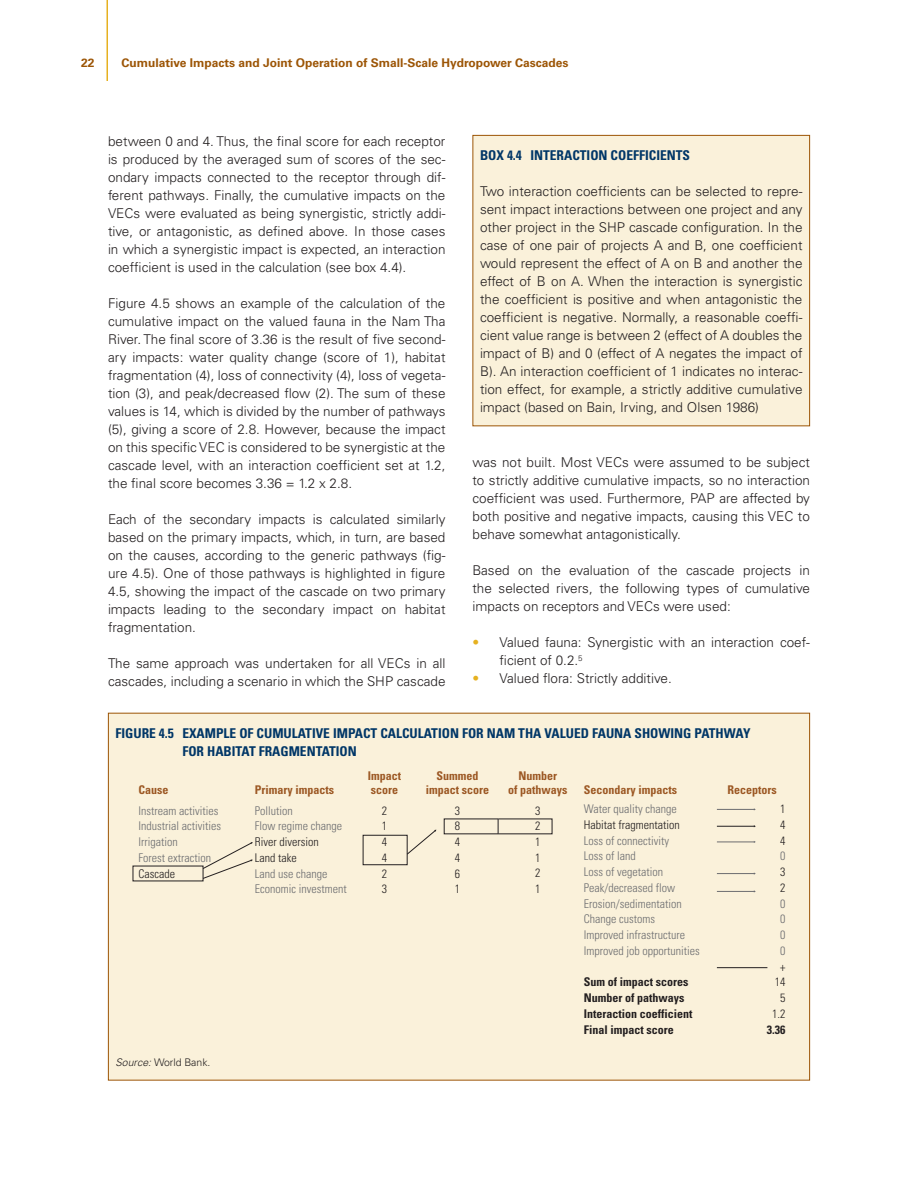
<style>
.page{position:relative;width:918px;height:1188px;background:#fff}
.page>*{position:absolute;margin:0;border:0;box-sizing:border-box;transform-origin:0 0}
.Box_text{font:300 13.5px/18px "Univers";color:#231f20;text-align:justify}
.Figure_Title{font:700 condensed 13.5px/18px "Univers";color:#003667}
.Bullet_1{font:300 13.5px/18px "Univers";color:#231f20}
.Box_Title{font:700 condensed 13.5px "Univers";color:#003667}
.t1{font:300 condensed 12px/15.8px "Univers";color:#6c6d70}
.t2{font:700 condensed 12px/13.5px "Univers";color:#9c5824}
.t3{font:700 condensed 12px "Univers";color:#231f20}
.t4{font:700 12px "Univers";color:#9c5506}
.t5{font:300 condensed 12px/15.8px "Univers";color:#231f20;text-align:justify}
.Figure_source{font:300 10.5px "Univers";color:#231f20}
.s1{color:#e6b120}
.s2{font-weight:300;color:#6c6d70}
.s3{color:#231f20}
.s4{font-style:italic}
</style>
<div class="page">
<hr style="left:106px;top:0;width:2px;height:81px;background:#e6b120">
<div style="left:473px;top:135px;width:337px;height:291px;background:#faf1da"></div>
<div style="left:472px;top:135px;width:338px;height:291px;border:1px solid #9c5506"></div>
<div style="left:108px;top:713px;width:702px;height:367px;background:#faf1da"></div>
<hr style="left:717px;top:826px;width:37px;height:1px;background:#231f20">
<hr style="left:717px;top:809px;width:37px;height:1px;background:#6c6d70">
<svg style="left:716px;top:841px;width:52px;height:127px"></svg>
<svg style="left:202px;top:818px;width:351px;height:61px"></svg>
<p class="t4" style="left:81px;top:56px;width:15px">22</p>
<p class="t4" style="left:122px;top:56px;width:449px">Cumulative Impacts and Joint Operation of Small-Scale Hydropower Cascades</p>
<p class="Box_text" style="left:108px;top:132px;width:339px">between 0 and 4. Thus, the final score for each receptor is produced by the averaged sum of scores of the sec&shy;ondary impacts connected to the receptor through dif&shy;ferent pathways. Finally, the cumulative impacts on the VECs were evaluated as being synergistic, strictly addi&shy;tive, or antagonistic, as defined above. In those cases in which a synergistic impact is expected, an interaction coefficient is used in the calculation (see box 4.4).</p>
<p class="Box_text" style="left:108px;top:294px;width:339px">Figure 4.5 shows an example of the calculation of the cumulative impact on the valued fauna in the Nam Tha River. The final score of 3.36 is the result of five second&shy;ary impacts: water quality change (score of 1), habitat fragmentation (4), loss of connectivity (4), loss of vegeta&shy;tion (3), and peak/decreased flow (2). The sum of these values is 14, which is divided by the number of pathways (5), giving a score of 2.8. However, because the impact on this specific VEC is considered to be synergistic at the cascade level, with an interaction coefficient set at 1.2, the final score becomes 3.36 = 1.2 x 2.8.</p>
<p class="Box_text" style="left:108px;top:510px;width:339px">Each of the secondary impacts is calculated similarly based on the primary impacts, which, in turn, are based on the causes, according to the generic pathways (fig&shy;ure 4.5). One of those pathways is highlighted in figure 4.5, showing the impact of the cascade on two primary impacts leading to the secondary impact on habitat fragmentation.</p>
<p class="Box_text" style="left:108px;top:654px;width:339px">The same approach was undertaken for all VECs in all cascades, including a scenario in which the SHP cascade</p>
<p class="Box_Title" style="left:480px;top:147px;width:212px">BOX 4.4 INTERACTION COEFFICIENTS</p>
<p class="Box_text" style="left:480px;top:182px;width:324px">Two interaction coefficients can be selected to repre&shy;sent impact interactions between one project and any other project in the SHP cascade configuration. In the case of one pair of projects A and B, one coefficient would represent the effect of A on B and another the effect of B on A. When the interaction is synergistic the coefficient is positive and when antagonistic the coefficient is negative. Normally, a reasonable coeffi&shy;cient value range is between 2 (effect of A doubles the impact of B) and 0 (effect of A negates the impact of B). An interaction coefficient of 1 indicates no interac&shy;tion effect, for example, a strictly additive cumulative impact (based on Bain, Irving, and Olsen 1986)</p>
<p class="Box_text" style="left:472px;top:453px;width:339px">was not built. Most VECs were assumed to be subject to strictly additive cumulative impacts, so no interaction coefficient was used. Furthermore, PAP are affected by both positive and negative impacts, causing this VEC to behave somewhat antagonistically.</p>
<p class="Box_text" style="left:472px;top:561px;width:339px">Based on the evaluation of the cascade projects in the selected rivers, the following types of cumulative impacts on receptors and VECs were used:</p>
<p class="Bullet_1" style="left:500px;top:633px;width:312px;text-indent:-27px"><span class="s1">•</span> Valued fauna: Synergistic with an interaction coef&shy;ficient of 0.2.<sup>5</sup></p>
<p class="Bullet_1" style="left:472px;top:669px;width:201px"><span class="s1">•</span> Valued flora: Strictly additive.</p>
<p class="Figure_Title" style="left:182px;top:724px;width:570px;text-indent:-67px">FIGURE 4.5 EXAMPLE OF CUMULATIVE IMPACT CALCULATION FOR NAM THA VALUED FAUNA SHOWING PATHWAY<br>FOR HABITAT FRAGMENTATION</p>
<p class="t2" style="left:139px;top:783px;width:31px">Cause</p>
<p class="t2" style="left:255px;top:779px;width:81px;line-height:20.7px">Primary impacts<br><span class="s2">Pollution</span></p>
<p class="t1" style="left:255px;top:818px;width:93px">Flow regime change<br><span class="s3">River diversion<br>Land take<br></span>Land use change<br>Economic investment</p>
<p class="t1" style="left:139px;top:802px;width:84px">Instream activities<br>Industrial activities<br>Irrigation<br>Forest extraction<br><span class="s3">Cascade</span></p>
<p class="Figure_source" style="left:116px;top:1056px;width:97px"><span class="s4">Source:</span> World Bank.</p>
<p class="t2" style="left:368px;top:769px;width:35px">Impact score</p>
<p class="t2" style="left:426px;top:769px;width:65px;text-align:center">Summed impact score</p>
<p class="t2" style="left:508px;top:769px;width:61px;text-align:center">Number<br>of pathways</p>
<p class="t5" style="left:382px;top:802px;width:7px">2<br>1<br>4<br>4<br>2<br>3</p>
<p class="t5" style="left:455px;top:802px;width:7px">3<br>8<br>4<br>4<br>6<br>1</p>
<p class="t5" style="left:535px;top:802px;width:7px">3<br>2<br>1<br>1<br>2<br>1</p>
<p class="t2" style="left:584px;top:783px;width:95px">Secondary impacts</p>
<p class="t2" style="left:727px;top:783px;width:51px">Receptors</p>
<p class="t1" style="left:584px;top:801px;width:95px">Water quality change</p>
<p class="t5" style="left:780px;top:801px;width:7px">1</p>
<p class="t5" style="left:584px;top:817px;width:97px">Habitat fragmentation</p>
<p class="t5" style="left:780px;top:817px;width:7px">4</p>
<p class="t1" style="left:584px;top:832px;width:87px">Loss of connectivity</p>
<p class="t5" style="left:780px;top:832px;width:7px">4</p>
<p class="t1" style="left:584px;top:848px;width:53px">Loss of land</p>
<p class="t1" style="left:780px;top:848px;width:7px">0</p>
<p class="t1" style="left:584px;top:864px;width:81px">Loss of vegetation</p>
<p class="t5" style="left:780px;top:864px;width:7px">3</p>
<p class="t1" style="left:584px;top:880px;width:93px">Peak/decreased flow</p>
<p class="t5" style="left:780px;top:880px;width:7px">2</p>
<p class="t1" style="left:584px;top:895px;width:99px">Erosion/sedimentation</p>
<p class="t1" style="left:780px;top:895px;width:7px">0</p>
<p class="t1" style="left:584px;top:911px;width:73px">Change customs</p>
<p class="t1" style="left:780px;top:911px;width:7px">0</p>
<p class="t1" style="left:584px;top:927px;width:103px">Improved infrastructure</p>
<p class="t1" style="left:780px;top:927px;width:7px">0</p>
<p class="t1" style="left:584px;top:943px;width:117px">Improved job opportunities</p>
<p class="t1" style="left:780px;top:943px;width:7px">0 <span class="s3">+</span></p>
<p class="t3" style="left:584px;top:975px;width:106px">Sum of impact scores</p>
<p class="t5" style="left:775px;top:974px;width:12px">14</p>
<p class="t3" style="left:584px;top:990px;width:102px">Number of pathways</p>
<p class="t5" style="left:780px;top:990px;width:7px">5</p>
<p class="t3" style="left:584px;top:1006px;width:110px">Interaction coefficient</p>
<p class="t5" style="left:772px;top:1006px;width:15px">1.2</p>
<p class="t3" style="left:584px;top:1022px;width:91px">Final impact score</p>
<p class="t3" style="left:767px;top:1022px;width:20px">3.36</p>
</div>
